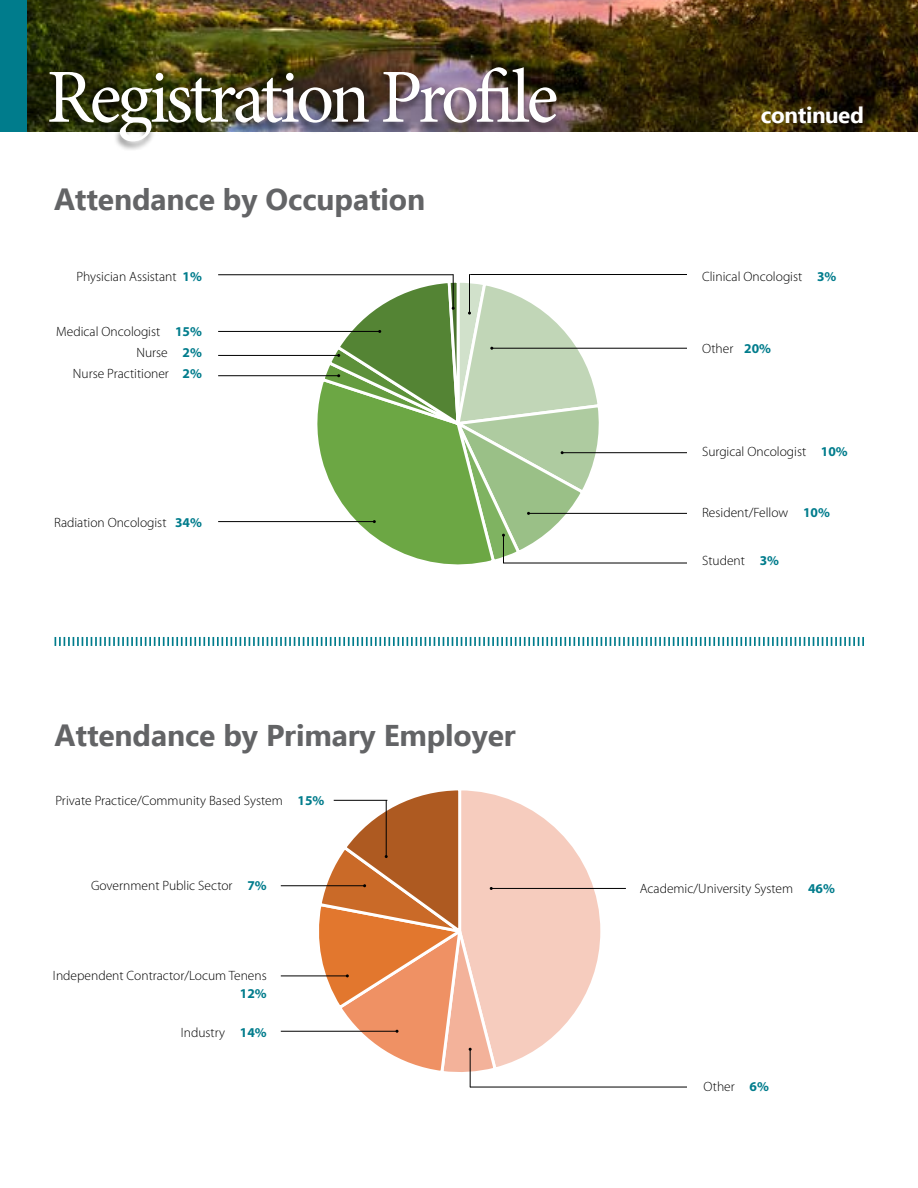
<style>
.page{position:relative;width:918px;height:1188px;background:#fff}
.page>*{position:absolute;margin:0;border:0;box-sizing:border-box;transform-origin:0 0}
.t1{font:76.5px "Minion Pro";letter-spacing:-.05em;color:#fff}
.t2{font:700 30px "Ebrima";letter-spacing:-.005em;color:#636466}
.t3{font:27.9px "Calibri";letter-spacing:-.01em;color:#595959}
.t4{font:700 22.5px "Ebrima";letter-spacing:-.02em;color:#fff}
.t5{font:300 13.5px/21px "Myriad Pro";color:#000;text-align:right}
.t6{font:700 13.5px "Myriad Pro";color:#007c8c}
.s1{font-weight:700;color:#007c8c}
</style>
<div class="page">
<div style="left:0;top:0;width:44px;height:131px;background:#007c8c"></div>
<img style="left:27px;top:0;width:891px;height:131px">
<div style="left:43px;top:67px;width:518px;height:84px;background:#000;opacity:.4"></div>
<svg style="left:55px;top:637px;width:809px;height:9px"></svg>
<hr style="left:491px;top:888px;width:135px;height:1px;background:#000">
<hr style="left:281px;top:885px;width:84px;height:1px;background:#000">
<hr style="left:281px;top:1031px;width:116px;height:1px;background:#000">
<hr style="left:470px;top:1087px;width:217px;height:1px;background:#000">
<hr style="left:470px;top:1049px;width:1px;height:38px;background:#000">
<hr style="left:218px;top:521px;width:156px;height:1px;background:#000">
<hr style="left:218px;top:331px;width:162px;height:1px;background:#000">
<hr style="left:470px;top:274px;width:217px;height:1px;background:#000">
<hr style="left:469px;top:274px;width:1px;height:39px;background:#000">
<hr style="left:218px;top:274px;width:235px;height:1px;background:#000">
<hr style="left:453px;top:274px;width:1px;height:34px;background:#000">
<hr style="left:218px;top:355px;width:121px;height:1px;background:#000">
<hr style="left:218px;top:375px;width:121px;height:1px;background:#000">
<svg style="left:310px;top:278px;width:377px;height:287px"></svg>
<hr style="left:281px;top:976px;width:66px;height:1px;background:#000">
<svg style="left:313px;top:790px;width:292px;height:286px"></svg>
<h1 class="t1" style="left:46px;top:46px;width:513px">Registration Profile</h1>
<h2 class="t2" style="left:54px;top:177px;width:373px">Attendance by Occupation</h2>
<p class="t5" style="left:77px;top:266px;width:127px">Physician Assistant <span class="s1">1%</span></p>
<p class="t5" style="left:56px;top:321px;width:147px">Medical Oncologist <span class="s1">15%<br></span>Nurse <span class="s1">2%<br></span>Nurse Practitioner <span class="s1">2%</span></p>
<p class="t5" style="left:54px;top:511px;width:149px">Radiation Oncologist <span class="s1">34%</span></p>
<h2 class="t2" style="left:55px;top:713px;width:463px">Attendance by Primary Employer</h2>
<h3 class="t3" style="left:402px;top:729px;width:117px">Chart Title</h3>
<p class="t5" style="left:56px;top:790px;width:271px">Private Practice/Community Based System <span class="s1">15%</span></p>
<h3 class="t4" style="left:761px;top:98px;width:105px">continued</h3>
<p class="t5" style="left:702px;top:266px;width:136px">Clinical Oncologist <span class="s1">3%</span></p>
<p class="t5" style="left:702px;top:338px;width:71px">Other <span class="s1">20%</span></p>
<p class="t5" style="left:702px;top:441px;width:147px">Surgical Oncologist <span class="s1">10%</span></p>
<p class="t5" style="left:702px;top:502px;width:129px">Resident/Fellow <span class="s1">10%</span></p>
<p class="t5" style="left:702px;top:550px;width:79px">Student <span class="s1">3%</span></p>
<p class="t5" style="left:91px;top:875px;width:177px">Government Public Sector <span class="s1">7%</span></p>
<p class="t5" style="left:640px;top:878px;width:197px">Academic/University System <span class="s1">46%</span></p>
<p class="t5" style="left:53px;top:964px;width:215px">Independent Contractor/Locum Tenens</p>
<p class="t6" style="left:240px;top:984px;width:28px">12%</p>
<p class="t5" style="left:181px;top:1021px;width:87px">Industry <span class="s1">14%</span></p>
<p class="t5" style="left:704px;top:1076px;width:67px">Other <span class="s1">6%</span></p>
</div>
